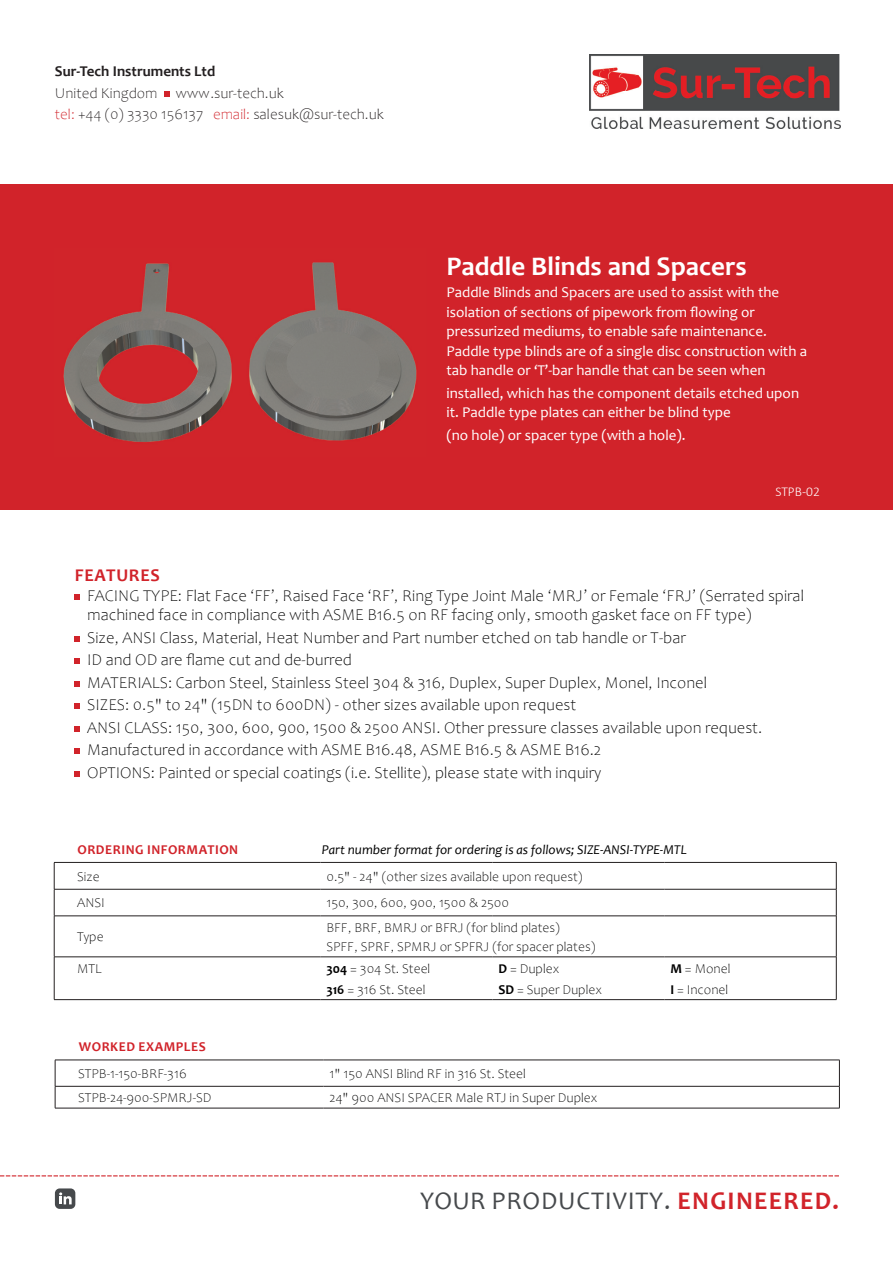
<style>
.page{position:relative;width:893px;height:1263px;background:#fff}
.page>*{position:absolute;margin:0;border:0;box-sizing:border-box;transform-origin:0 0}
.t1{font:700 27px "Candara";color:#fff}
.t2{font:25.5px "Candara";letter-spacing:.03em;color:#46494c}
.t3{font:700 18px "Candara";letter-spacing:.04em;color:#d1232a}
.t4{font:300 16.5px/22.5px "Candara";color:#000001}
.t5{font:15px/19.5px "Candara";color:#fff}
.t6{font:300 15px/21px "Candara";color:#231f20}
.t7{font:700 15px "Candara";color:#231f20}
.t8{font:300 13.5px/21px "Candara";color:#000001}
.t9{font:italic 13.5px "Candara";color:#000001}
.t10{font:700 13.5px "Candara";letter-spacing:.04em;color:#d1232a}
.t11{font:300 13.5px "Calibri";color:#fff}
.s1{color:#d1232a}
.s2{font-weight:700}
.s3{font-weight:700;color:#d1232a}
</style>
<div class="page">
<svg style="left:164px;top:92px;width:5px;height:5px"></svg>
<svg style="left:0;top:1175px;width:839px;height:1px"></svg>
<div style="left:55px;top:1188px;width:20px;height:21px;background:#46494c;border-radius:5px"></div>
<svg style="left:59px;top:1192px;width:13px;height:12px"></svg>
<img style="left:589px;top:55px;width:251px;height:74px">
<div style="left:0;top:184px;width:893px;height:326px;background:#d1232a"></div>
<svg style="left:75px;top:594px;width:5px;height:6px"></svg>
<svg style="left:75px;top:636px;width:5px;height:6px"></svg>
<svg style="left:75px;top:659px;width:5px;height:5px"></svg>
<svg style="left:75px;top:681px;width:5px;height:6px"></svg>
<svg style="left:75px;top:704px;width:5px;height:5px"></svg>
<svg style="left:75px;top:726px;width:5px;height:6px"></svg>
<svg style="left:75px;top:749px;width:5px;height:5px"></svg>
<svg style="left:75px;top:771px;width:5px;height:6px"></svg>
<img style="left:63px;top:262px;width:354px;height:180px">
<hr style="left:54px;top:862px;width:266px;height:1px;background:#231f20">
<hr style="left:320px;top:862px;width:172px;height:1px;background:#231f20">
<hr style="left:492px;top:862px;width:172px;height:1px;background:#231f20">
<hr style="left:664px;top:862px;width:172px;height:1px;background:#231f20">
<svg style="left:54px;top:863px;width:1px;height:52px"></svg>
<svg style="left:836px;top:863px;width:1px;height:53px"></svg>
<hr style="left:54px;top:916px;width:1px;height:41px;background:#231f20">
<hr style="left:836px;top:916px;width:1px;height:41px;background:#231f20">
<hr style="left:54px;top:957px;width:1px;height:42px;background:#231f20">
<hr style="left:836px;top:957px;width:1px;height:42px;background:#231f20">
<hr style="left:54px;top:999px;width:266px;height:1px;background:#231f20">
<hr style="left:320px;top:999px;width:172px;height:1px;background:#231f20">
<hr style="left:492px;top:999px;width:172px;height:1px;background:#231f20">
<hr style="left:664px;top:999px;width:172px;height:1px;background:#231f20">
<hr style="left:54px;top:889px;width:266px;height:1px;background:#231f20">
<hr style="left:320px;top:889px;width:172px;height:1px;background:#231f20">
<hr style="left:492px;top:889px;width:172px;height:1px;background:#231f20">
<hr style="left:664px;top:889px;width:172px;height:1px;background:#231f20">
<hr style="left:54px;top:915px;width:266px;height:1px;background:#231f20">
<hr style="left:320px;top:915px;width:172px;height:1px;background:#231f20">
<hr style="left:492px;top:915px;width:172px;height:1px;background:#231f20">
<hr style="left:664px;top:915px;width:172px;height:1px;background:#231f20">
<hr style="left:54px;top:956px;width:266px;height:1px;background:#231f20">
<hr style="left:320px;top:956px;width:172px;height:1px;background:#231f20">
<hr style="left:492px;top:956px;width:172px;height:1px;background:#231f20">
<hr style="left:664px;top:956px;width:172px;height:1px;background:#231f20">
<hr style="left:55px;top:1060px;width:268px;height:1px;background:#231f20">
<hr style="left:323px;top:1060px;width:517px;height:1px;background:#231f20">
<svg style="left:55px;top:1060px;width:1px;height:48px"></svg>
<svg style="left:839px;top:1060px;width:1px;height:48px"></svg>
<hr style="left:55px;top:1108px;width:268px;height:1px;background:#231f20">
<hr style="left:323px;top:1108px;width:517px;height:1px;background:#231f20">
<hr style="left:55px;top:1086px;width:268px;height:1px;background:#231f20">
<hr style="left:323px;top:1086px;width:517px;height:1px;background:#231f20">
<p class="t7" style="left:55px;top:61px;width:162px">Sur-Tech Instruments Ltd</p>
<p class="t6" style="left:55px;top:83px;width:330px">United Kingdom www.sur-tech.uk<br><span class="s1">tel:</span> +44 (0) 3330 156137 <span class="s1">email:</span> salesuk@sur-tech.uk</p>
<h1 class="t1" style="left:446px;top:249px;width:302px">Paddle Blinds and Spacers</h1>
<p class="t5" style="left:446px;top:282px;width:362px">Paddle Blinds and Spacers are used to assist with the isolation of sections of pipework from flowing or pressurized mediums, to enable safe maintenance.<br>Paddle type blinds are of a single disc construction with a tab handle or ‘T’-bar handle that can be seen when</p>
<p class="t5" style="left:446px;top:383px;width:354px">installed, which has the component details etched upon it. Paddle type plates can either be blind type</p>
<p class="t5" style="left:446px;top:425px;width:241px">(no hole) or spacer type (with a hole).</p>
<p class="t11" style="left:775px;top:483px;width:46px">STPB-02</p>
<p class="t3" style="left:75px;top:564px;width:87px">FEATURES</p>
<p class="t4" style="left:87px;top:586px;width:718px;line-height:19.5px">FACING TYPE: Flat Face ‘FF’, Raised Face ‘RF’, Ring Type Joint Male ‘MRJ’ or Female ‘FRJ’ (Serrated spiral machined face in compliance with ASME B16.5 on RF facing only, smooth gasket face on FF type)</p>
<p class="t4" style="left:87px;top:626px;width:677px">Size, ANSI Class, Material, Heat Number and Part number etched on tab handle or T-bar<br>ID and OD are flame cut and de-burred<br>MATERIALS: Carbon Steel, Stainless Steel 304 &amp; 316, Duplex, Super Duplex, Monel, Inconel<br>SIZES: 0.5" to 24" (15DN to 600DN) - other sizes available upon request<br>ANSI CLASS: 150, 300, 600, 900, 1500 &amp; 2500 ANSI. Other pressure classes available upon request.<br>Manufactured in accordance with ASME B16.48, ASME B16.5 &amp; ASME B16.2<br>OPTIONS: Painted or special coatings (i.e. Stellite), please state with inquiry</p>
<p class="t10" style="left:77px;top:841px;width:162px">ORDERING INFORMATION</p>
<p class="t9" style="left:322px;top:841px;width:367px">Part number format for ordering is as follows; SIZE-ANSI-TYPE-MTL</p>
<p class="t8" style="left:77px;top:866px;width:24px">Size</p>
<p class="t8" style="left:326px;top:866px;width:258px">0.5" - 24" (other sizes available upon request)</p>
<p class="t8" style="left:77px;top:893px;width:29px">ANSI</p>
<p class="t8" style="left:326px;top:893px;width:184px">150, 300, 600, 900, 1500 &amp; 2500</p>
<p class="t8" style="left:77px;top:926px;width:28px">Type</p>
<p class="t8" style="left:326px;top:918px;width:270px;line-height:19.2px">BFF, BRF, BMRJ or BFRJ (for blind plates)<br>SPFF, SPRF, SPMRJ or SPFRJ (for spacer plates)</p>
<p class="t8" style="left:77px;top:958px;width:26px">MTL</p>
<p class="t8" style="left:326px;top:958px;width:105px"><span class="s2">304</span> = 304 St. Steel<br><span class="s2">316</span> = 316 St. Steel</p>
<p class="t8" style="left:498px;top:958px;width:105px"><span class="s2">D</span> = Duplex<br><span class="s2">SD</span> = Super Duplex</p>
<p class="t8" style="left:670px;top:958px;width:62px"><span class="s2">M</span> = Monel<br><span class="s2">I</span> = Inconel</p>
<p class="t10" style="left:79px;top:1038px;width:128px">WORKED EXAMPLES</p>
<p class="t8" style="left:78px;top:1063px;width:110px">STPB-1-150-BRF-316</p>
<p class="t8" style="left:329px;top:1063px;width:198px">1" 150 ANSI Blind RF in 316 St. Steel</p>
<p class="t8" style="left:78px;top:1087px;width:135px">STPB-24-900-SPMRJ-SD</p>
<p class="t8" style="left:329px;top:1087px;width:270px">24" 900 ANSI SPACER Male RTJ in Super Duplex</p>
<h2 class="t2" style="left:420px;top:1185px;width:420px">YOUR PRODUCTIVITY. <span class="s3">ENGINEERED.</span></h2>
</div>
